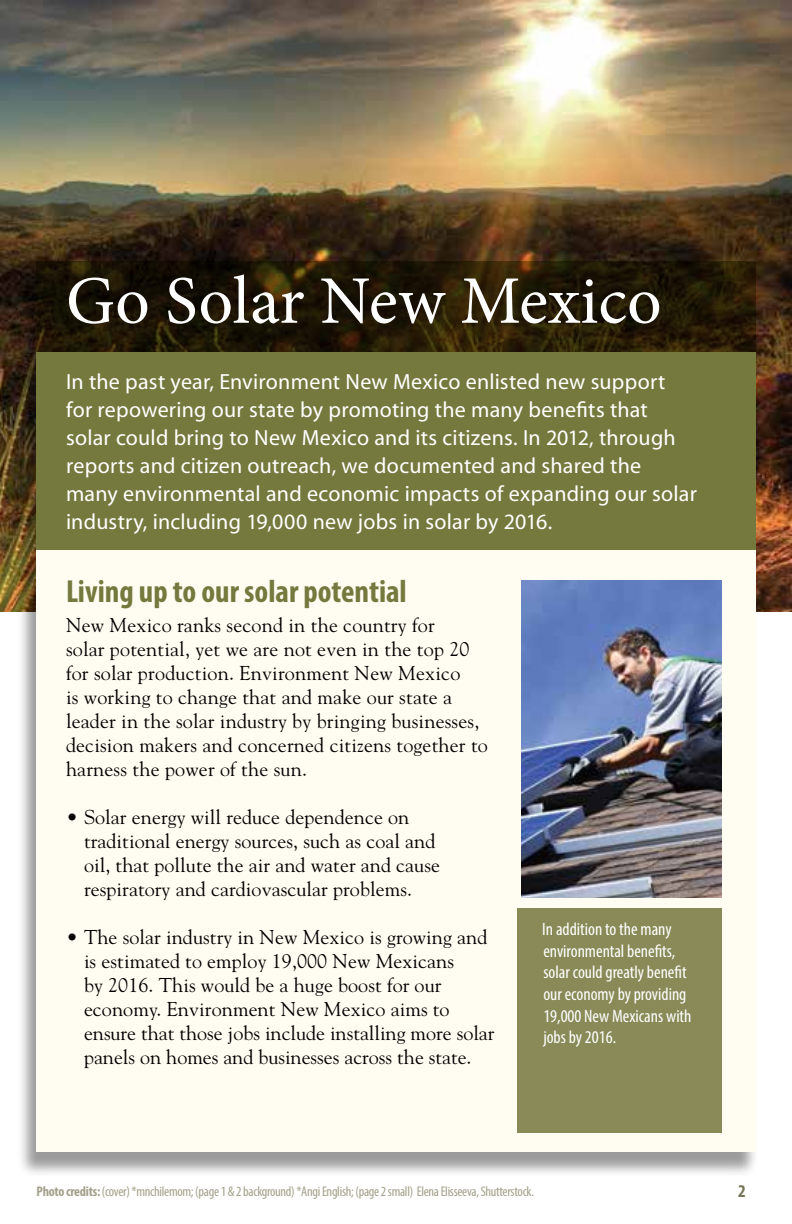
<style>
.page{position:relative;width:792px;height:1224px;background:#fff}
.page>*{position:absolute;margin:0;border:0;box-sizing:border-box;transform-origin:0 0}
.t1{font:68px "Minion Pro";color:#fff}
.t2{font:700 condensed 32px "Myriad Pro";color:#76793d}
.t3{font:22px/28px "Myriad";letter-spacing:.01em;color:#fff}
.t4{font:20px/24px "Goudy";letter-spacing:.005em;color:#000}
.t5{font:condensed 18px/21.6px "Myriad Pro";color:#fff}
.t6{font:700 condensed 18px "Myriad Pro";color:#767556}
.t7{font:condensed 14px "Myriad Pro";letter-spacing:-.02em;color:#a3a08a}
.s1{font-weight:700}
</style>
<div class="page">
<img style="left:0;top:0;width:792px;height:612px">
<div style="left:17px;top:265px;width:743px;height:113px;background:#000;opacity:.4"></div>
<svg style="left:36px;top:261px;width:720px;height:91px;background:#201705"></svg>
<div style="left:17px;top:356px;width:743px;height:220px;background:#000;opacity:.4"></div>
<div style="left:36px;top:352px;width:720px;height:198px;background:#76793d"></div>
<div style="left:17px;top:554px;width:743px;height:624px;background:#000;opacity:.4"></div>
<div style="left:36px;top:550px;width:720px;height:602px;background:#fffcf1"></div>
<div style="left:517px;top:909px;width:205px;height:224px;background:#898a57"></div>
<img style="left:522px;top:581px;width:200px;height:316px">
<h1 class="t1" style="left:66px;top:255px;width:597px">Go Solar New Mexico</h1>
<p class="t3" style="left:66px;top:369px;width:632px">In the past year, Environment New Mexico enlisted new support for repowering our state by promoting the many benefits that solar could bring to New Mexico and its citizens. In 2012, through reports and citizen outreach, we documented and shared the many environmental and economic impacts of expanding our solar industry, including 19,000 new jobs in solar by 2016.</p>
<h2 class="t2" style="left:66px;top:571px;width:342px">Living up to our solar potential</h2>
<p class="t4" style="left:66px;top:612px;width:423px">New Mexico ranks second in the country for<br>solar potential, yet we are not even in the top 20 for solar production. Environment New Mexico<br>is working to change that and make our state a leader in the solar industry by bringing businesses, decision makers and concerned citizens together to harness the power of the sun.</p>
<p class="t4" style="left:84px;top:804px;width:357px;text-indent:-18px">• Solar energy will reduce dependence on traditional energy sources, such as coal and oil, that pollute the air and water and cause respiratory and cardiovascular problems.</p>
<p class="t4" style="left:84px;top:924px;width:412px;text-indent:-18px">• The solar industry in New Mexico is growing and is estimated to employ 19,000 New Mexicans<br>by 2016. This would be a huge boost for our economy. Environment New Mexico aims to ensure that those jobs include installing more solar panels on homes and businesses across the state.</p>
<p class="t5" style="left:542px;top:918px;width:151px">In addition to the many environmental benefits, solar could greatly benefit our economy by providing<br>19,000 New Mexicans with jobs by 2016.</p>
<p class="t7" style="left:37px;top:1183px;width:499px"><span class="s1">Photo credits:</span> (cover) *mnchilemom; (page 1 &amp; 2 background) *Angi English; (page 2 small) Elena Elisseeva, Shutterstock.</p>
<p class="t6" style="left:738px;top:1180px;width:9px">2</p>
</div>
